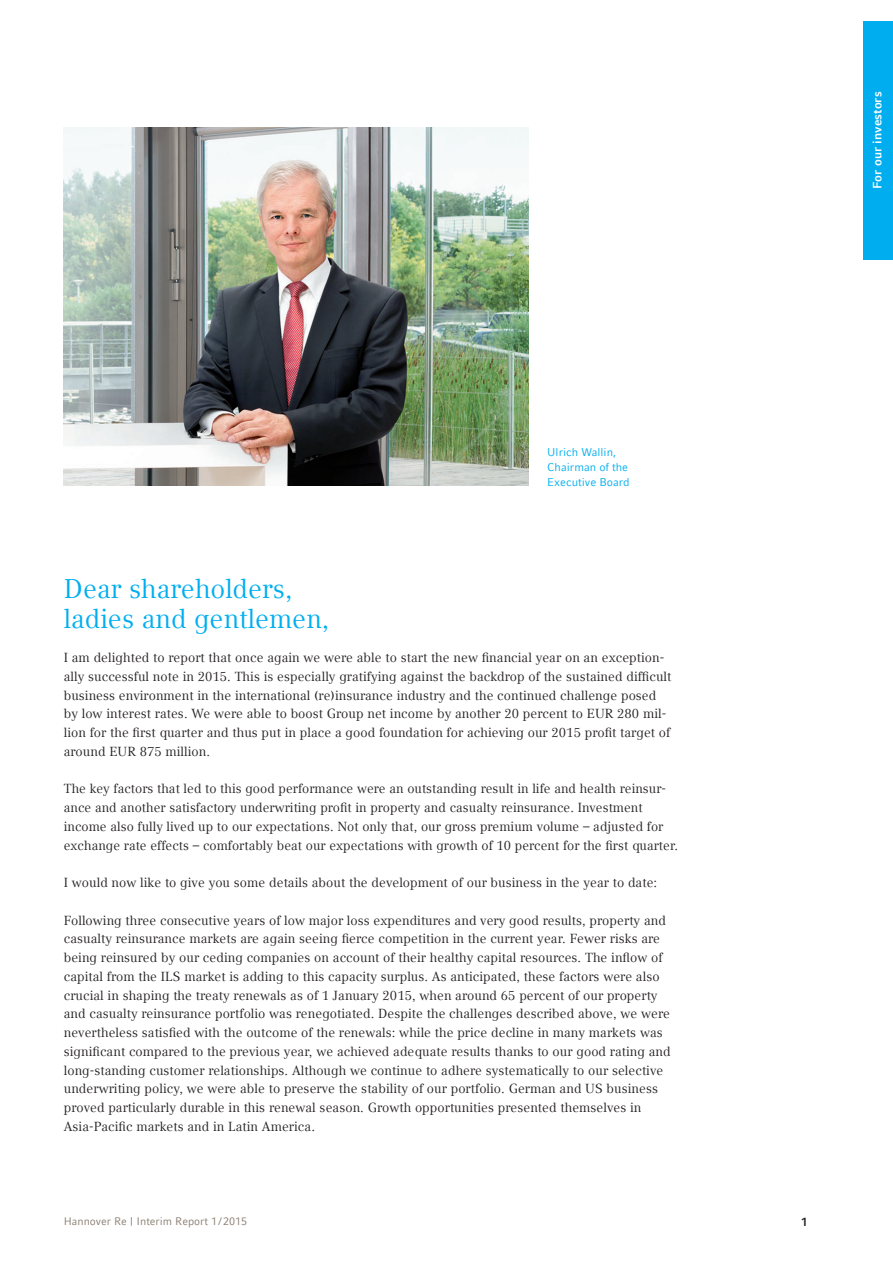
<style>
.page{position:relative;width:893px;height:1263px;background:#fff}
.page>*{position:absolute;margin:0;border:0;box-sizing:border-box;transform-origin:0 0}
.t1{font:27px/30px "Compatil Text LT Com";color:#00aeef}
.t2{font:13.2px/18.8px "Compatil Text LT Com";letter-spacing:.005em;color:#231f20}
.t3{font:700 12px "Compatil Fact LT Com";letter-spacing:.005em;color:#fff}
.t4{font:700 12px "Compatil Fact LT Com";color:#231f20}
.t5{font:11.25px/15px "Compatil Fact LT Com";color:#00aeef}
.t6{font:10.8px "Compatil Fact LT Com";color:#8a7e71}
</style>
<div class="page">
<img style="left:64px;top:128px;width:464px;height:358px">
<div style="left:863px;top:21px;width:30px;height:238px;background:#00aeef"></div>
<p class="t3" style="left:870px;top:189px;width:99px;rotate:-90deg">For our investors</p>
<p class="t5" style="left:547px;top:445px;width:84px">Ulrich Wallin,<br>Chairman of the<br>Executive Board</p>
<h1 class="t1" style="left:64px;top:574px;width:267px">Dear shareholders, ladies and gentlemen,</h1>
<p class="t2" style="left:64px;top:648px;width:609px">I am delighted to report that once again we were able to start the new financial year on an exception&shy;ally successful note in 2015. This is especially gratifying against the backdrop of the sustained difficult business environment in the international (re)insurance industry and the continued challenge posed by low interest rates. We were able to boost Group net income by another 20 percent to EUR 280 mil&shy;lion for the first quarter and thus put in place a good foundation for achieving our 2015 profit target of around EUR 875 million.</p>
<p class="t2" style="left:64px;top:779px;width:616px">The key factors that led to this good performance were an outstanding result in life and health reinsur&shy;ance and another satisfactory underwriting profit in property and casualty reinsurance. Investment income also fully lived up to our expectations. Not only that, our gross premium volume – adjusted for exchange rate effects – comfortably beat our expectations with growth of 10 percent for the first quarter.</p>
<p class="t2" style="left:64px;top:873px;width:595px">I would now like to give you some details about the development of our business in the year to date:</p>
<p class="t2" style="left:64px;top:911px;width:608px">Following three consecutive years of low major loss expenditures and very good results, property and casualty reinsurance markets are again seeing fierce competition in the current year. Fewer risks are being reinsured by our ceding companies on account of their healthy capital resources. The inflow of capital from the ILS market is adding to this capacity surplus. As anticipated, these factors were also crucial in shaping the treaty renewals as of 1 January 2015, when around 65 percent of our property and casualty reinsurance portfolio was renegotiated. Despite the challenges described above, we were nevertheless satisfied with the outcome of the renewals: while the price decline in many markets was significant compared to the previous year, we achieved adequate results thanks to our good rating and long-standing customer relationships. Although we continue to adhere systematically to our selective underwriting policy, we were able to preserve the stability of our portfolio. German and US business proved particularly durable in this renewal season. Growth opportunities presented themselves in Asia-Pacific markets and in Latin America.</p>
<p class="t6" style="left:64px;top:1215px;width:185px">Hannover Re | Interim Report 1/2015</p>
<p class="t4" style="left:801px;top:1215px;width:8px">1</p>
</div>
